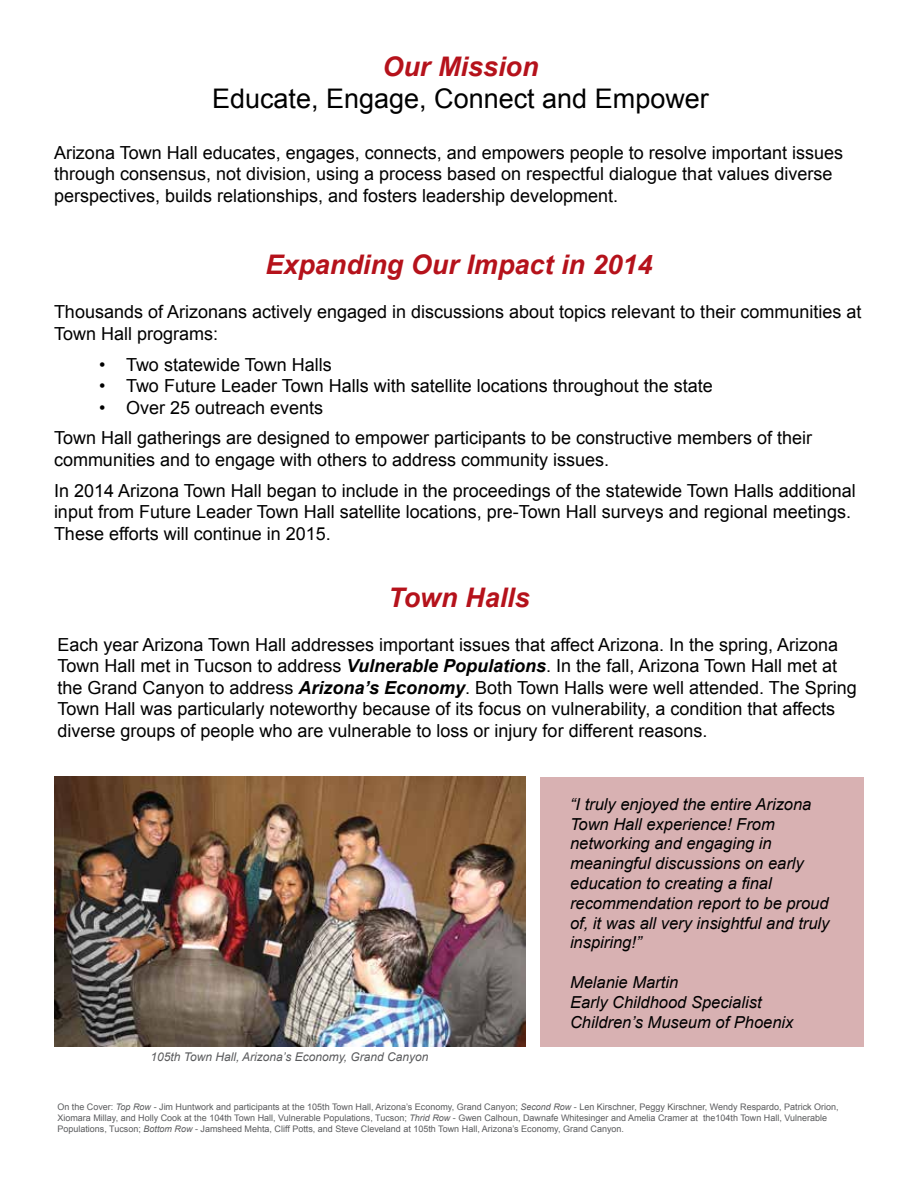
<style>
.page{position:relative;width:918px;height:1188px;background:#fff}
.page>*{position:absolute;margin:0;border:0;box-sizing:border-box;transform-origin:0 0}
.t1{font:italic 700 27px "Arial";color:#b5121b}
.t2{font:27px "Arial";color:#000}
.t3{font:18px/21.6px "Arial";color:#000}
.t4{font:italic 16.5px/19.8px "Arial";color:#000}
.t5{font:italic 12px "Arial";color:#5a5b5d}
.t6{font:9px/10.8px "Arial";color:#5a5b5d}
.s1{font-weight:700;font-style:italic}
.s2{font-style:italic}
</style>
<div class="page">
<div style="left:540px;top:777px;width:324px;height:270px;background:#d8b1b2"></div>
<img style="left:54px;top:777px;width:471px;height:270px">
<h1 class="t1" style="left:382px;top:49px;width:158px">Our Mission</h1>
<h1 class="t2" style="left:212px;top:81px;width:498px">Educate, Engage, Connect and Empower</h1>
<p class="t3" style="left:54px;top:142px;width:791px">Arizona Town Hall educates, engages, connects, and empowers people to resolve important issues through consensus, not division, using a process based on respectful dialogue that values diverse perspectives, builds relationships, and fosters leadership development.</p>
<h1 class="t1" style="left:265px;top:247px;width:389px">Expanding Our Impact in 2014</h1>
<p class="t3" style="left:54px;top:302px;width:809px">Thousands of Arizonans actively engaged in discussions about topics relevant to their communities at<br>Town Hall programs:</p>
<p class="t3" style="left:99px;top:354px;width:234px">• Two statewide Town Halls</p>
<p class="t3" style="left:99px;top:375px;width:615px">• Two Future Leader Town Halls with satellite locations throughout the state</p>
<p class="t3" style="left:54px;top:392px;width:760px;line-height:30.6px;text-indent:45px">• Over 25 outreach events<br>Town Hall gatherings are designed to empower participants to be constructive members of their</p>
<p class="t3" style="left:54px;top:445px;width:803px;line-height:30.6px">communities and to engage with others to address community issues.<br>In 2014 Arizona Town Hall began to include in the proceedings of the statewide Town Halls additional</p>
<p class="t3" style="left:54px;top:501px;width:799px">input from Future Leader Town Hall satellite locations, pre-Town Hall surveys and regional meetings.<br>These efforts will continue in 2015.</p>
<h1 class="t1" style="left:388px;top:580px;width:143px">Town Halls</h1>
<p class="t3" style="left:57px;top:634px;width:801px">Each year Arizona Town Hall addresses important issues that affect Arizona. In the spring, Arizona Town Hall met in Tucson to address <span class="s1">Vulnerable Populations</span>. In the fall, Arizona Town Hall met at the Grand Canyon to address <span class="s1">Arizona’s Economy</span>. Both Town Halls were well attended. The Spring Town Hall was particularly noteworthy because of its focus on vulnerability, a condition that affects diverse groups of people who are vulnerable to loss or injury for different reasons.</p>
<p class="t4" style="left:570px;top:794px;width:261px">“I truly enjoyed the entire Arizona<br>Town Hall experience! From networking and engaging in meaningful discussions on early education to creating a final recommendation report to be proud of, it was all very insightful and truly inspiring!”</p>
<p class="t4" style="left:570px;top:972px;width:225px">Melanie Martin<br>Early Childhood Specialist<br>Children’s Museum of Phoenix</p>
<p class="t5" style="left:150px;top:1049px;width:280px">105th Town Hall, Arizona’s Economy, Grand Canyon</p>
<p class="t6" style="left:57px;top:1101px;width:783px">On the Cover: <span class="s2">Top Row</span> - Jim Huntwork and participants at the 105th Town Hall, Arizona’s Economy, Grand Canyon; <span class="s2">Second Row</span> - Len Kirschner, Peggy Kirschner, Wendy Respardo, Patrick Orion,<br>Xiomara Millay, and Holly Cook at the 104th Town Hall, Vulnerable Populations, Tucson; <span class="s2">Thrid Row</span> - Gwen Calhoun, Dawnafe Whitesinger and Amelia Cramer at the104th Town Hall, Vulnerable<br>Populations, Tucson; <span class="s2">Bottom Row</span> - Jamsheed Mehta, Cliff Potts, and Steve Cleveland at 105th Town Hall, Arizona’s Economy, Grand Canyon.</p>
</div>
